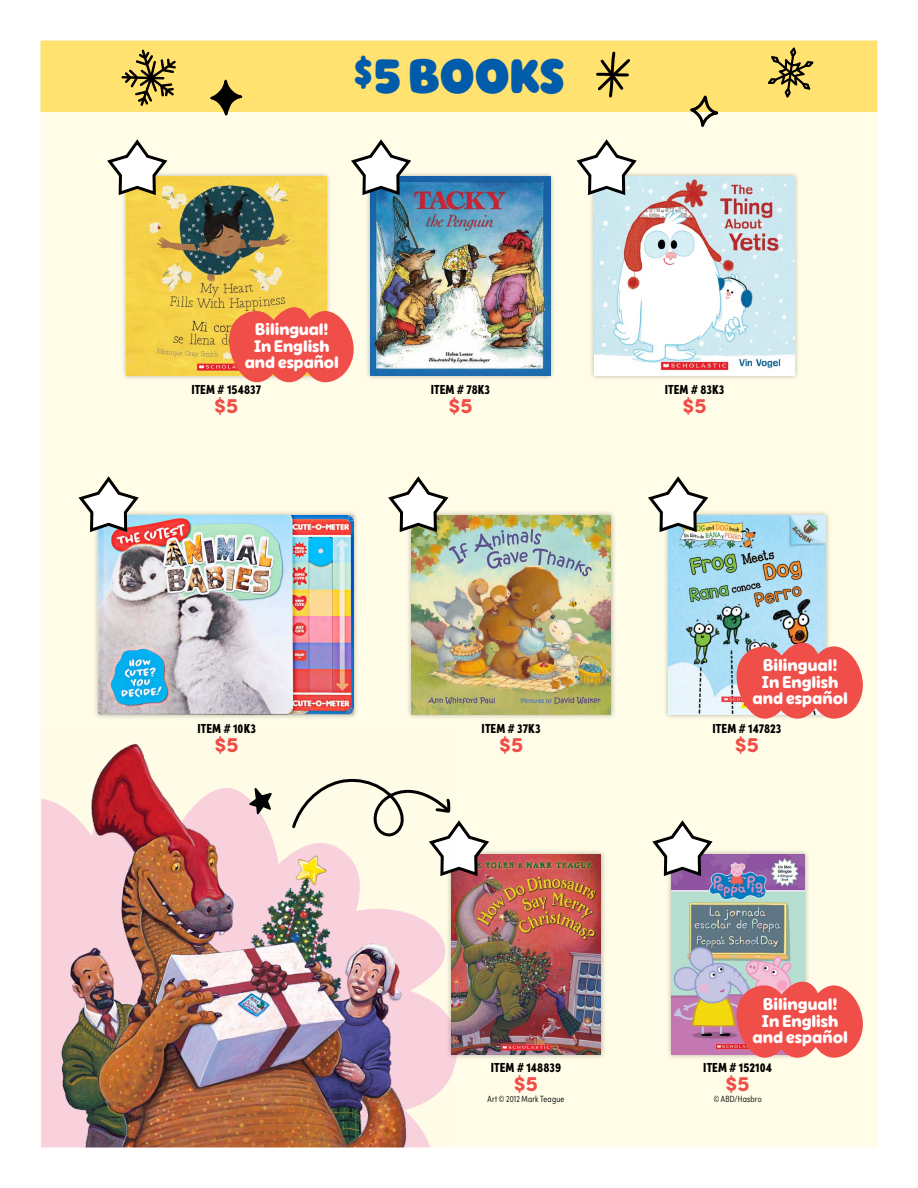
<style>
.page{position:relative;width:918px;height:1188px;background:#fff}
.page>*{position:absolute;margin:0;border:0;box-sizing:border-box;transform-origin:0 0}
.t1{font:700 46.5px "Rabie";color:#005baa}
.t2{font:900 21px "Sofia Pro";color:#f04e48}
.t3{font:500 16.5px/16.5px "Rabie";color:#fff;text-align:center}
.t4{font:500 16.2px/16.2px "Rabie";color:#fff;text-align:center}
.t5{font:900 13.2px "Sofia Pro Condensed";letter-spacing:.005em;color:#000}
.t6{font:300 9px "Sofia Pro Condensed";letter-spacing:.025em;color:#000}
</style>
<div class="page">
<img style="left:40px;top:40px;width:838px;height:1108px">
<h1 class="t1" style="left:354px;top:54px;width:212px"><sup>$</sup>5 BOOKS</h1>
<p class="t4" style="left:245px;top:322px;width:96px">Bilingual!<br>In English and español</p>
<p class="t5" style="left:191px;top:379px;width:71px">ITEM # 154837</p>
<h2 class="t2" style="left:214px;top:389px;width:26px">$5</h2>
<p class="t5" style="left:431px;top:379px;width:61px">ITEM # 78K3</p>
<h2 class="t2" style="left:448px;top:389px;width:26px">$5</h2>
<p class="t5" style="left:197px;top:718px;width:60px">ITEM # 10K3</p>
<h2 class="t2" style="left:215px;top:728px;width:26px">$5</h2>
<p class="t5" style="left:482px;top:718px;width:60px">ITEM # 37K3</p>
<h2 class="t2" style="left:499px;top:728px;width:26px">$5</h2>
<p class="t5" style="left:491px;top:1057px;width:72px">ITEM # 148839</p>
<h2 class="t2" style="left:514px;top:1067px;width:26px">$5</h2>
<p class="t6" style="left:488px;top:1092px;width:78px">Art © 2012 Mark Teague</p>
<p class="t5" style="left:665px;top:379px;width:61px">ITEM # 83K3</p>
<h2 class="t2" style="left:683px;top:389px;width:26px">$5</h2>
<p class="t3" style="left:752px;top:658px;width:97px">Bilingual!<br>In English and español</p>
<p class="t5" style="left:713px;top:718px;width:70px">ITEM # 147823</p>
<h2 class="t2" style="left:735px;top:728px;width:26px">$5</h2>
<p class="t3" style="left:752px;top:997px;width:97px">Bilingual!<br>In English and español</p>
<p class="t5" style="left:703px;top:1057px;width:70px">ITEM # 152104</p>
<h2 class="t2" style="left:726px;top:1067px;width:26px">$5</h2>
<p class="t6" style="left:714px;top:1092px;width:50px">© ABD/Hasbro</p>
</div>
